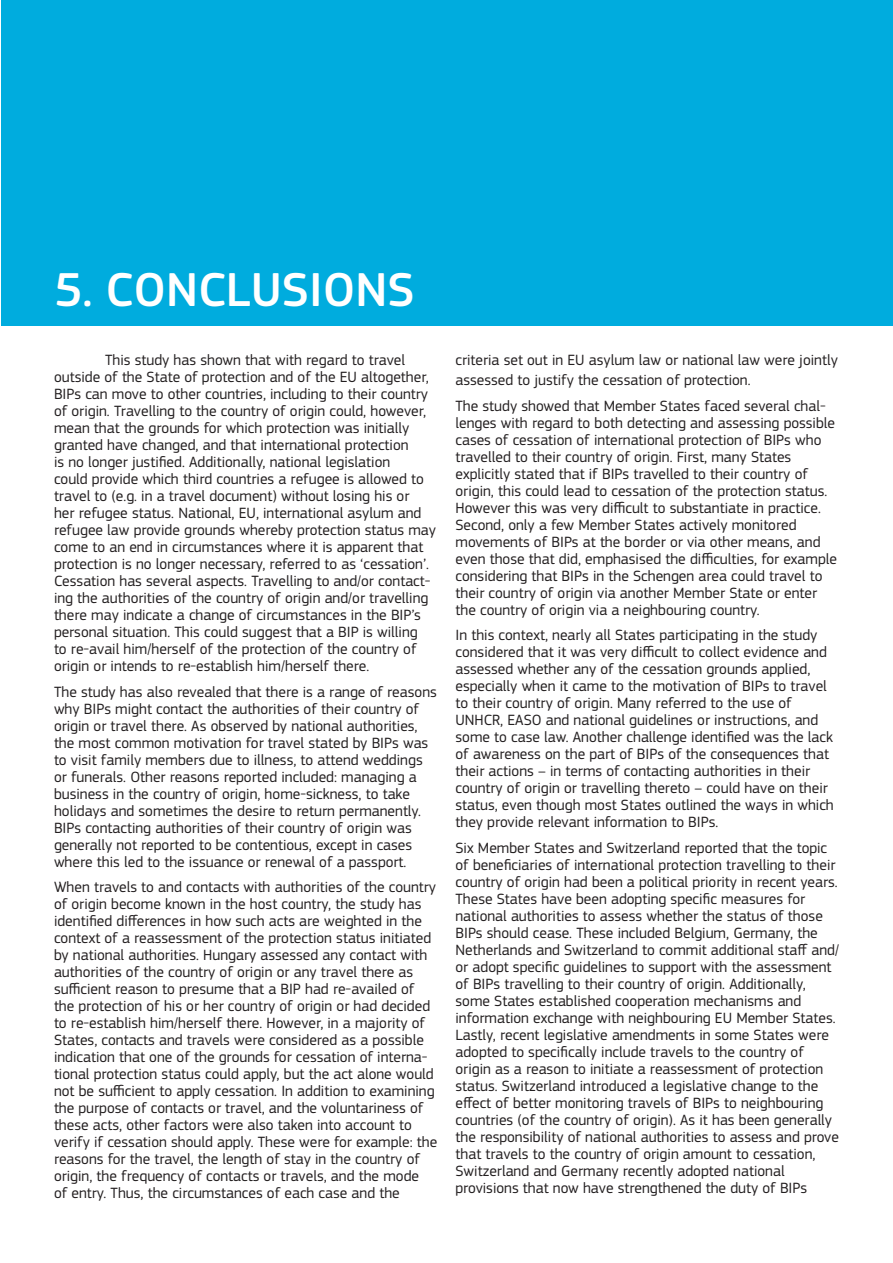
<style>
.page{position:relative;width:893px;height:1263px;background:#fff}
.page>*{position:absolute;margin:0;border:0;box-sizing:border-box;transform-origin:0 0}
.t1{font:500 49.5px "EC Square Sans Pro";color:#fff}
.text_main{font:15.45px/17px "EC Square Sans Pro";color:#231f20}
.text_main-first{font:15.45px/17px "EC Square Sans Pro";color:#231f20}
</style>
<div class="page">
<div style="left:2px;top:0;width:891px;height:325px;background:#00acde"></div>
<p class="t1" style="left:54px;top:261px;width:362px">5. CONCLUSIONS</p>
<p class="text_main-first" style="left:54px;top:352px;width:383px;text-indent:51px">This study has shown that with regard to travel outside of the State of protection and of the EU altogether, BIPs can move to other countries, including to their country of origin. Travelling to the country of origin could, however, mean that the grounds for which protection was initially granted have changed, and that international protection<br>is no longer justified. Additionally, national legislation<br>could provide which third countries a refugee is allowed to travel to (e.g. in a travel document) without losing his or<br>her refugee status. National, EU, international asylum and refugee law provide grounds whereby protection status may come to an end in circumstances where it is apparent that protection is no longer necessary, referred to as ‘cessation’.<br>Cessation has several aspects. Travelling to and/or contact&shy;ing the authorities of the country of origin and/or travelling there may indicate a change of circumstances in the BIP’s personal situation. This could suggest that a BIP is willing<br>to re-avail him/herself of the protection of the country of origin or intends to re-establish him/herself there.</p>
<p class="text_main" style="left:54px;top:683px;width:384px">The study has also revealed that there is a range of reasons why BIPs might contact the authorities of their country of origin or travel there. As observed by national authorities, the most common motivation for travel stated by BIPs was to visit family members due to illness, to attend weddings or funerals. Other reasons reported included: managing a business in the country of origin, home-sickness, to take holidays and sometimes the desire to return permanently.<br>BIPs contacting authorities of their country of origin was generally not reported to be contentious, except in cases where this led to the issuance or renewal of a passport.</p>
<p class="text_main" style="left:54px;top:879px;width:385px">When travels to and contacts with authorities of the country of origin become known in the host country, the study has identified differences in how such acts are weighted in the context of a reassessment of the protection status initiated by national authorities. Hungary assessed any contact with authorities of the country of origin or any travel there as sufficient reason to presume that a BIP had re-availed of the protection of his or her country of origin or had decided to re-establish him/herself there. However, in a majority of States, contacts and travels were considered as a possible indication that one of the grounds for cessation of interna&shy;tional protection status could apply, but the act alone would not be sufficient to apply cessation. In addition to examining the purpose of contacts or travel, and the voluntariness of these acts, other factors were also taken into account to verify if cessation should apply. These were for example: the reasons for the travel, the length of stay in the country of origin, the frequency of contacts or travels, and the mode<br>of entry. Thus, the circumstances of each case and the</p>
<p class="text_main" style="left:455px;top:350px;width:384px;line-height:19.8px">criteria set out in EU asylum law or national law were jointly assessed to justify the cessation of protection.</p>
<p class="text_main" style="left:455px;top:397px;width:383px">The study showed that Member States faced several chal&shy;lenges with regard to both detecting and assessing possible cases of cessation of international protection of BIPs who travelled to their country of origin. First, many States explicitly stated that if BIPs travelled to their country of origin, this could lead to cessation of the protection status.<br>However this was very difficult to substantiate in practice.<br>Second, only a few Member States actively monitored movements of BIPs at the border or via other means, and even those that did, emphasised the difficulties, for example considering that BIPs in the Schengen area could travel to their country of origin via another Member State or enter the country of origin via a neighbouring country.</p>
<p class="text_main" style="left:455px;top:627px;width:380px">In this context, nearly all States participating in the study considered that it was very difficult to collect evidence and assessed whether any of the cessation grounds applied, especially when it came to the motivation of BIPs to travel to their country of origin. Many referred to the use of UNHCR, EASO and national guidelines or instructions, and some to case law. Another challenge identified was the lack of awareness on the part of BIPs of the consequences that their actions – in terms of contacting authorities in their country of origin or travelling thereto – could have on their status, even though most States outlined the ways in which they provide relevant information to BIPs.</p>
<p class="text_main" style="left:455px;top:839px;width:385px">Six Member States and Switzerland reported that the topic of beneficiaries of international protection travelling to their country of origin had been a political priority in recent years.<br>These States have been adopting specific measures for national authorities to assess whether the status of those BIPs should cease. These included Belgium, Germany, the Netherlands and Switzerland to commit additional staff and/ or adopt specific guidelines to support with the assessment of BIPs travelling to their country of origin. Additionally, some States established cooperation mechanisms and information exchange with neighbouring EU Member States.<br>Lastly, recent legislative amendments in some States were adopted to specifically include travels to the country of origin as a reason to initiate a reassessment of protection status. Switzerland introduced a legislative change to the effect of better monitoring travels of BIPs to neighbouring countries (of the country of origin). As it has been generally the responsibility of national authorities to assess and prove that travels to the country of origin amount to cessation, Switzerland and Germany recently adopted national provisions that now have strengthened the duty of BIPs</p>
</div>
